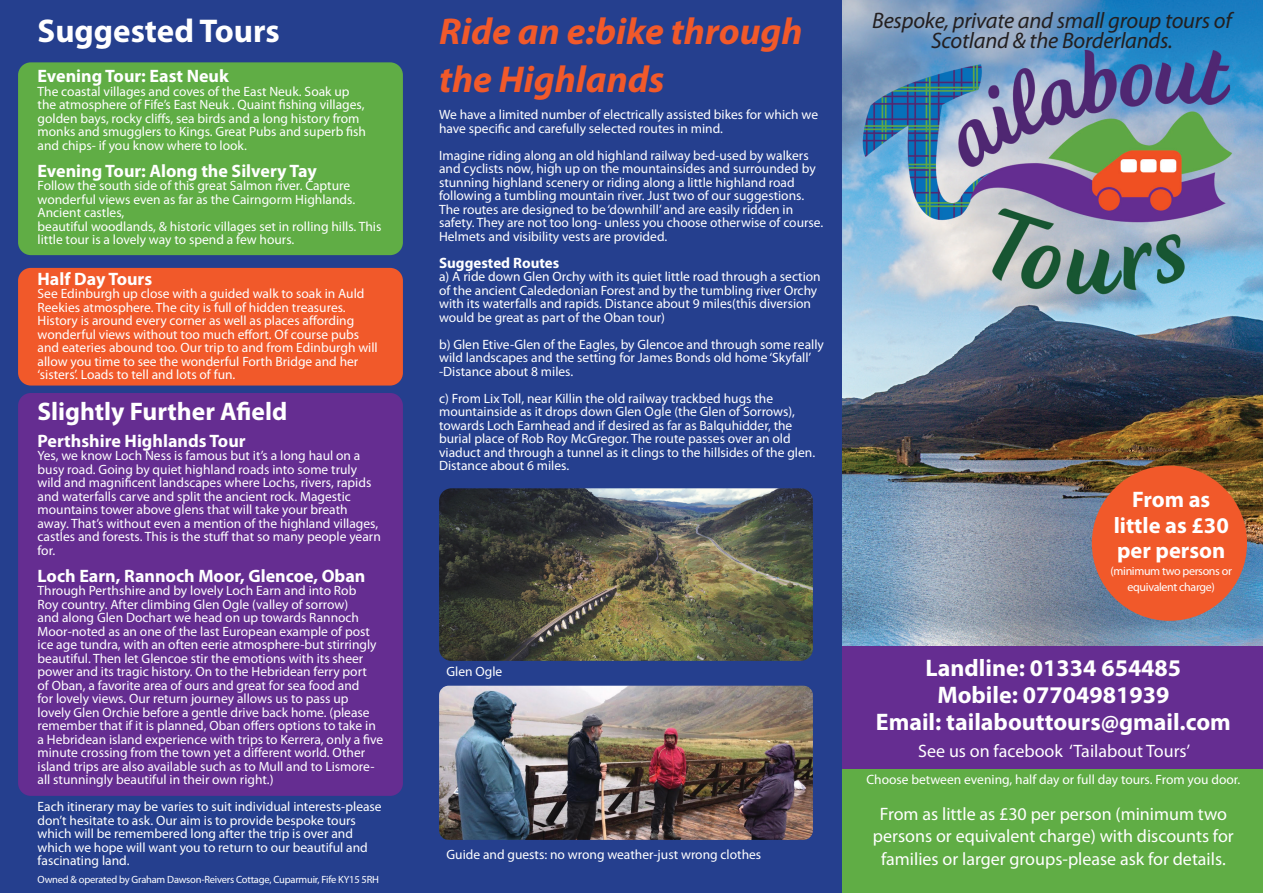
<style>
.page{position:relative;width:1263px;height:893px;background:#fff}
.page>*{position:absolute;margin:0;border:0;box-sizing:border-box;transform-origin:0 0}
.t1{font:italic 700 37.5px/48px "Myriad Pro";color:#f1592a}
.t2{font:700 33px "Myriad Pro";color:#fff}
.t3{font:700 25.5px "Myriad Pro";color:#fff}
.t4{font:700 24px "Myriad Pro";color:#fff}
.t5{font:italic 22.5px/19.5px "Myriad Pro";letter-spacing:-.01em;color:#231f20;text-align:center}
.t6{font:700 22.5px/25.5px "Myriad Pro";color:#fff;text-align:center}
.t7{font:18px/22.5px "Myriad Pro";color:#fff;text-align:center}
.t8{font:700 18px "Myriad Pro";color:#fff}
.t9{font:700 15px "Myriad Pro";color:#fff}
.t10{font:13.5px/13.5px "Myriad Pro";color:#fff}
.t11{font:12px/16.5px "Myriad Pro";letter-spacing:-.03em;color:#fff;text-align:center}
.t12{font:10.5px "Myriad Pro";letter-spacing:-.02em;color:#fff}
</style>
<div class="page">
<div style="left:0;top:0;width:843px;height:893px;background:#253f8e"></div>
<img style="left:842px;top:0;width:421px;height:646px">
<div style="left:18px;top:62px;width:385px;height:193px;background:#60ad45;border-radius:13px"></div>
<div style="left:18px;top:268px;width:385px;height:118px;background:#f1592a;border-radius:13px"></div>
<div style="left:18px;top:393px;width:385px;height:403px;background:#652d91;border-radius:13px"></div>
<img style="left:439px;top:488px;width:374px;height:173px">
<img style="left:439px;top:686px;width:374px;height:154px">
<div style="left:842px;top:646px;width:421px;height:124px;background:#652d91"></div>
<div style="left:842px;top:770px;width:421px;height:123px;background:#60ad45"></div>
<div style="left:1092px;top:466px;width:155px;height:155px;background:#f1592a;border-radius:50%"></div>
<p class="t2" style="left:38px;top:9px;width:244px">Suggested Tours</p>
<p class="t8" style="left:38px;top:64px;width:193px">Evening Tour: East Neuk</p>
<p class="t10" style="left:38px;top:84px;width:330px">The coastal villages and coves of the East Neuk. Soak up the atmosphere of Fife’s East Neuk . Quaint fishing villages, golden bays, rocky cliffs, sea birds and a long history from monks and smugglers to Kings. Great Pubs and superb fish and chips- if you know where to look.</p>
<p class="t8" style="left:38px;top:159px;width:281px">Evening Tour: Along the Silvery Tay</p>
<p class="t10" style="left:38px;top:179px;width:319px">Follow the south side of this great Salmon river. Capture wonderful views even as far as the Cairngorm Highlands.<br>Ancient castles,</p>
<p class="t10" style="left:38px;top:219px;width:345px">beautiful woodlands, &amp; historic villages set in rolling hills. This little tour is a lovely way to spend a few hours.</p>
<p class="t8" style="left:38px;top:267px;width:116px">Half Day Tours</p>
<p class="t10" style="left:38px;top:287px;width:342px">See Edinburgh up close with a guided walk to soak in Auld Reekies atmosphere. The city is full of hidden treasures.<br>History is around every corner as well as places affording wonderful views without too much effort. Of course pubs and eateries abound too. Our trip to and from Edinburgh will allow you time to see the wonderful Forth Bridge and her ‘sisters’. Loads to tell and lots of fun.</p>
<p class="t3" style="left:38px;top:395px;width:251px">Slightly Further Afield</p>
<p class="t8" style="left:38px;top:429px;width:210px">Perthshire Highlands Tour</p>
<p class="t10" style="left:38px;top:449px;width:345px">Yes, we know Loch Ness is famous but it’s a long haul on a busy road. Going by quiet highland roads into some truly wild and magnificent landscapes where Lochs, rivers, rapids and waterfalls carve and split the ancient rock. Magestic mountains tower above glens that will take your breath away. That’s without even a mention of the highland villages, castles and forests. This is the stuff that so many people yearn for.</p>
<p class="t8" style="left:38px;top:564px;width:329px">Loch Earn, Rannoch Moor, Glencoe, Oban</p>
<p class="t10" style="left:38px;top:584px;width:347px">Through Perthshire and by lovely Loch Earn and into Rob<br>Roy country. After climbing Glen Ogle (valley of sorrow)<br>and along Glen Dochart we head on up towards Rannoch Moor-noted as an one of the last European example of post ice age tundra, with an often eerie atmosphere-but stirringly beautiful. Then let Glencoe stir the emotions with its sheer power and its tragic history. On to the Hebridean ferry port<br>of Oban, a favorite area of ours and great for sea food and<br>for lovely views. Our return journey allows us to pass up lovely Glen Orchie before a gentle drive back home. (please remember that if it is planned, Oban offers options to take in a Hebridean island experience with trips to Kerrera, only a five minute crossing from the town yet a different world. Other island trips are also available such as to Mull and to Lismore&shy;all stunningly beautiful in their own right.)</p>
<p class="t10" style="left:38px;top:800px;width:346px">Each itinerary may be varies to suit individual interests-please don’t hesitate to ask. Our aim is to provide bespoke tours which will be remembered long after the trip is over and which we hope will want you to return to our beautiful and fascinating land.</p>
<p class="t12" style="left:38px;top:873px;width:343px">Owned &amp; operated by Graham Dawson-Reivers Cottage, Cuparmuir, Fife KY15 5RH</p>
<p class="t1" style="left:439px;top:6px;width:365px">Ride an e:bike through the Highlands</p>
<p class="t10" style="left:439px;top:108px;width:381px">We have a limited number of electrically assisted bikes for which we have specific and carefully selected routes in mind.</p>
<p class="t10" style="left:439px;top:148px;width:378px">Imagine riding along an old highland railway bed-used by walkers and cyclists now, high up on the mountainsides and surrounded by</p>
<p class="t10" style="left:439px;top:175px;width:386px">stunning highland scenery or riding along a little highland road following a tumbling mountain river. Just two of our suggestions.<br>The routes are designed to be ‘downhill’ and are easily ridden in safety. They are not too long- unless you choose otherwise of course.<br>Helmets and visibility vests are provided.</p>
<p class="t9" style="left:439px;top:253px;width:122px">Suggested Routes</p>
<p class="t10" style="left:439px;top:270px;width:383px">a) A ride down Glen Orchy with its quiet little road through a section of the ancient Calededonian Forest and by the tumbling river Orchy with its waterfalls and rapids. Distance about 9 miles(this diversion would be great as part of the Oban tour)</p>
<p class="t10" style="left:439px;top:337px;width:386px">b) Glen Etive-Glen of the Eagles, by Glencoe and through some really wild landscapes and the setting for James Bonds old home ‘Skyfall’ -Distance about 8 miles.</p>
<p class="t10" style="left:439px;top:391px;width:378px">c) From Lix Toll, near Killin the old railway trackbed hugs the mountainside as it drops down Glen Ogle (the Glen of Sorrows), towards Loch Earnhead and if desired as far as Balquhidder, the burial place of Rob Roy McGregor. The route passes over an old viaduct and through a tunnel as it clings to the hillsides of the glen.<br>Distance about 6 miles.</p>
<p class="t10" style="left:446px;top:665px;width:57px">Glen Ogle</p>
<p class="t10" style="left:446px;top:848px;width:316px">Guide and guests: no wrong weather-just wrong clothes</p>
<p class="t5" style="left:872px;top:11px;width:361px">Bespoke, private and small group tours of<br>Scotland &amp; the Borderlands.</p>
<p class="t6" style="left:1114px;top:486px;width:117px">From as little as £30 per person</p>
<p class="t11" style="left:1110px;top:562px;width:123px">(minimum two persons or equivalent charge)</p>
<p class="t4" style="left:925px;top:652px;width:257px">Landline: 01334 654485</p>
<p class="t4" style="left:937px;top:679px;width:234px">Mobile: 07704981939</p>
<p class="t4" style="left:876px;top:706px;width:356px">Email: tailabouttours@gmail.com</p>
<p class="t7" style="left:918px;top:739px;width:273px">See us on facebook ‘Tailabout Tours’</p>
<p class="t10" style="left:866px;top:772px;width:376px">Choose between evening, half day or full day tours. From you door.</p>
<p class="t7" style="left:873px;top:802px;width:362px">From as little as £30 per person (minimum two persons or equivalent charge) with discounts for families or larger groups-please ask for details.</p>
</div>
